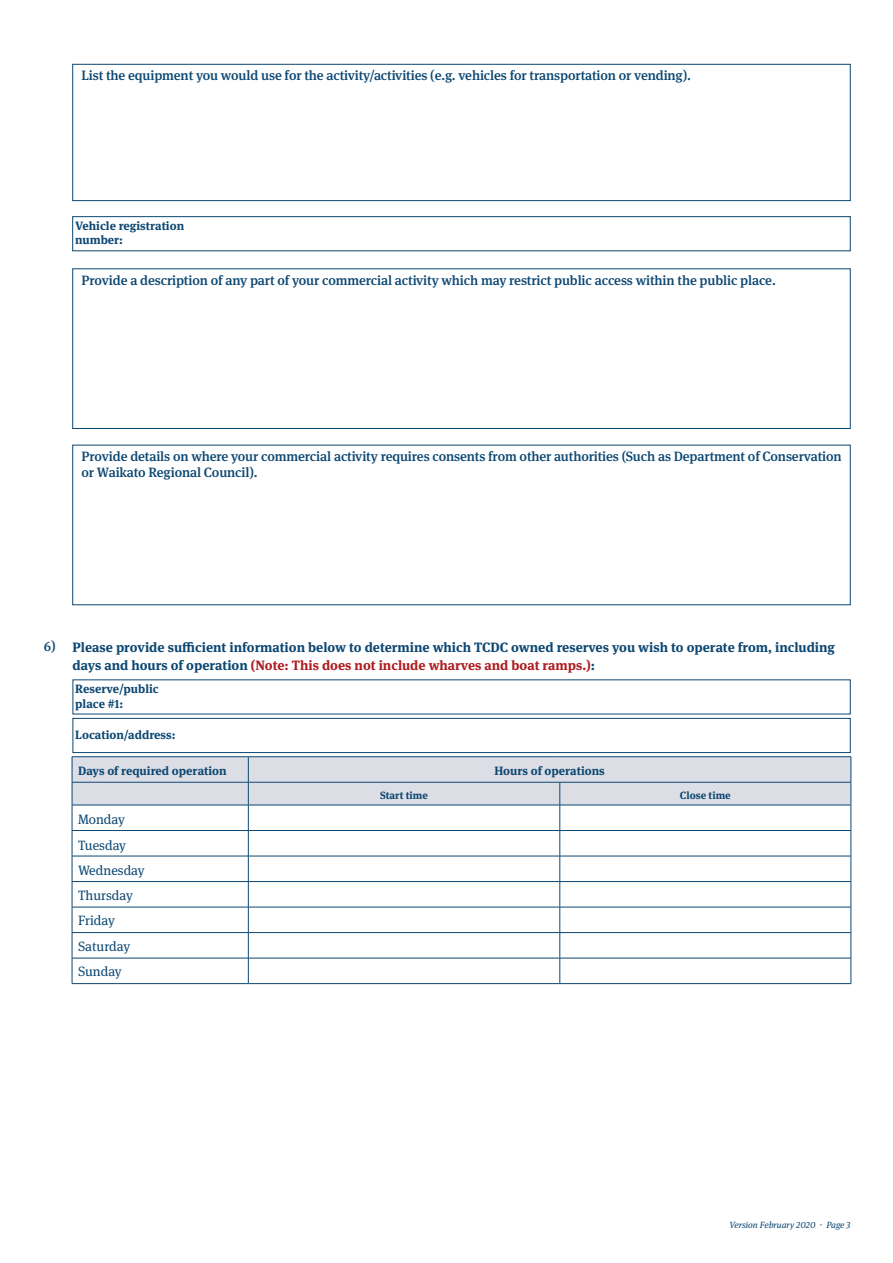
<style>
.page{position:relative;width:893px;height:1263px;background:#fff}
.page>*{position:absolute;margin:0;border:0;box-sizing:border-box;transform-origin:0 0}
.t1{font:500 13.5px/16.2px "Meta Serif OT";letter-spacing:-.01em;color:#0c4772}
.t2{font:700 13.5px/18px "Meta Serif OT";color:#0c4772}
.t3{font:13.5px/25.5px "Meta Serif OT";color:#0c4772}
.t4{font:700 12px/14.4px "Meta Serif OT";color:#0c4772}
.t5{font:700 10.5px "Meta Serif OT";color:#0c4772}
.t6{font:italic 9px "Meta Serif OT";color:#0c4772}
.s1{color:#ae1b1f}
</style>
<div class="page">
<div style="left:73px;top:64px;width:777px;height:137px;border:1px solid #0c4772"></div>
<div style="left:72px;top:216px;width:778px;height:35px;border:1px solid #0c4772"></div>
<div style="left:73px;top:269px;width:777px;height:160px;border:1px solid #0c4772"></div>
<div style="left:73px;top:718px;width:777px;height:35px;border:1px solid #0c4772"></div>
<hr style="left:72px;top:983px;width:176px;height:1px;background:#0c4772">
<hr style="left:248px;top:983px;width:312px;height:1px;background:#0c4772">
<hr style="left:560px;top:983px;width:291px;height:1px;background:#0c4772">
<hr style="left:72px;top:756px;width:176px;height:1px;background:#0c4772">
<hr style="left:248px;top:756px;width:312px;height:1px;background:#0c4772">
<hr style="left:560px;top:756px;width:291px;height:1px;background:#0c4772">
<svg style="left:72px;top:757px;width:780px;height:226px"></svg>
<hr style="left:248px;top:782px;width:312px;height:1px;background:#0c4772">
<hr style="left:560px;top:782px;width:291px;height:1px;background:#0c4772">
<hr style="left:72px;top:805px;width:176px;height:1px;background:#0c4772">
<hr style="left:248px;top:805px;width:312px;height:1px;background:#0c4772">
<hr style="left:560px;top:805px;width:291px;height:1px;background:#0c4772">
<p class="t1" style="left:82px;top:68px;width:611px">List the equipment you would use for the activity/activities (e.g. vehicles for transportation or vending).</p>
<p class="t4" style="left:75px;top:219px;width:111px">Vehicle registration number:</p>
<p class="t1" style="left:82px;top:272px;width:696px">Provide a description of any part of your commercial activity which may restrict public access within the public place.</p>
<p class="t1" style="left:82px;top:449px;width:762px">Provide details on where your commercial activity requires consents from other authorities (Such as Department of Conservation or Waikato Regional Council).</p>
<p class="t1" style="left:44px;top:638px;width:13px">6)</p>
<p class="t2" style="left:73px;top:638px;width:764px">Please provide sufficient information below to determine which TCDC owned reserves you wish to operate from, including days and hours of operation <span class="s1">(Note: This does not include wharves and boat ramps.)</span>:</p>
<p class="t4" style="left:75px;top:682px;width:85px">Reserve/public place #1:</p>
<p class="t4" style="left:75px;top:727px;width:102px">Location/address:</p>
<p class="t4" style="left:78px;top:763px;width:150px">Days of required operation</p>
<p class="t4" style="left:494px;top:763px;width:112px">Hours of operations</p>
<p class="t5" style="left:380px;top:789px;width:49px">Start time</p>
<p class="t5" style="left:680px;top:789px;width:52px">Close time</p>
<p class="t3" style="left:78px;top:807px;width:68px">Monday<br>Tuesday<br>Wednesday</p>
<p class="t3" style="left:78px;top:882px;width:56px">Thursday<br>Friday<br>Saturday<br>Sunday</p>
<p class="t6" style="left:729px;top:1219px;width:123px">Version February 2020 - Page 3</p>
</div>
